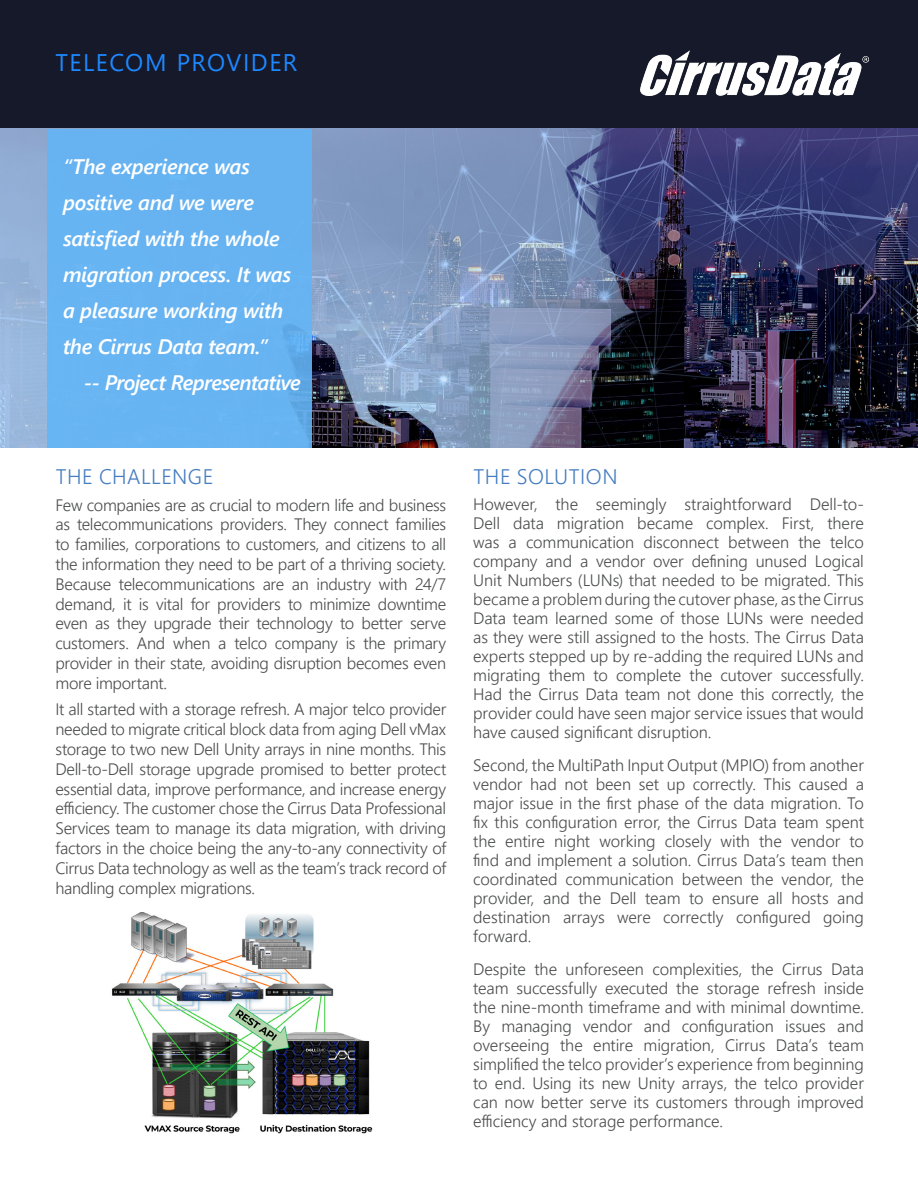
<style>
.page{position:relative;width:918px;height:1188px;background:#fff}
.page>*{position:absolute;margin:0;border:0;box-sizing:border-box;transform-origin:0 0}
.t1{font:24px "Segoe UI";letter-spacing:.06em;color:#1e88ff}
.t2{font:italic 600 21px "Segoe UI";letter-spacing:-.015em;color:#fff}
.t3{font:300 21px "Segoe UI";letter-spacing:.025em;color:#477dc0}
.t4{font:300 16.5px/19px "Segoe UI";letter-spacing:-.01em;color:#4b4c4d;text-align:justify}
</style>
<div class="page">
<img style="left:112px;top:913px;width:261px;height:221px">
<img style="left:0;top:127px;width:918px;height:320px">
<div style="left:0;top:0;width:918px;height:127px;background:#15192a"></div>
<div style="left:48px;top:129px;width:264px;height:318px;background:#63b5f6"></div>
<img style="left:641px;top:51px;width:228px;height:45px">
<p class="t1" style="left:56px;top:40px;width:243px">TELECOM PROVIDER</p>
<p class="t2" style="left:63px;top:150px;width:188px">“The experience was</p>
<p class="t2" style="left:63px;top:186px;width:193px">positive and we were</p>
<p class="t2" style="left:63px;top:222px;width:218px">satisfied with the whole</p>
<p class="t2" style="left:63px;top:258px;width:230px">migration process. It was</p>
<p class="t2" style="left:63px;top:294px;width:222px">a pleasure working with</p>
<p class="t2" style="left:63px;top:330px;width:206px">the Cirrus Data team.”</p>
<p class="t2" style="left:84px;top:366px;width:219px">-- Project Representative</p>
<p class="t3" style="left:56px;top:457px;width:159px">THE CHALLENGE</p>
<p class="t4" style="left:56px;top:493px;width:392px;line-height:19.8px">Few companies are as crucial to modern life and business as telecommunications providers. They connect families to families, corporations to customers, and citizens to all the information they need to be part of a thriving society.<br>Because telecommunications are an industry with 24/7 demand, it is vital for providers to minimize downtime even as they upgrade their technology to better serve customers. And when a telco company is the primary provider in their state, avoiding disruption becomes even more important.</p>
<p class="t4" style="left:56px;top:698px;width:392px;line-height:19.8px">It all started with a storage refresh. A major telco provider needed to migrate critical block data from aging Dell vMax storage to two new Dell Unity arrays in nine months. This Dell-to-Dell storage upgrade promised to better protect essential data, improve performance, and increase energy efficiency. The customer chose the Cirrus Data Professional Services team to manage its data migration, with driving factors in the choice being the any-to-any connectivity of Cirrus Data technology as well as the team’s track record of handling complex migrations.</p>
<p class="t3" style="left:474px;top:457px;width:146px">THE SOLUTION</p>
<p class="t4" style="left:473px;top:493px;width:392px">However, the seemingly straightforward Dell-to-Dell data migration became complex. First, there was a communication disconnect between the telco company and a vendor over defining unused Logical Unit Numbers (LUNs) that needed to be migrated. This became a problem during the cutover phase, as the Cirrus Data team learned some of those LUNs were needed as they were still assigned to the hosts. The Cirrus Data experts stepped up by re-adding the required LUNs and migrating them to complete the cutover successfully.<br>Had the Cirrus Data team not done this correctly, the provider could have seen major service issues that would have caused significant disruption.</p>
<p class="t4" style="left:473px;top:754px;width:392px">Second, the MultiPath Input Output (MPIO) from another vendor had not been set up correctly. This caused a major issue in the first phase of the data migration. To fix this configuration error, the Cirrus Data team spent the entire night working closely with the vendor to find and implement a solution. Cirrus Data’s team then coordinated communication between the vendor, the provider, and the Dell team to ensure all hosts and destination arrays were correctly configured going forward.</p>
<p class="t4" style="left:473px;top:958px;width:392px">Despite the unforeseen complexities, the Cirrus Data team successfully executed the storage refresh inside the nine-month timeframe and with minimal downtime.<br>By managing vendor and configuration issues and overseeing the entire migration, Cirrus Data’s team simplified the telco provider’s experience from beginning to end. Using its new Unity arrays, the telco provider can now better serve its customers through improved efficiency and storage performance.</p>
</div>
